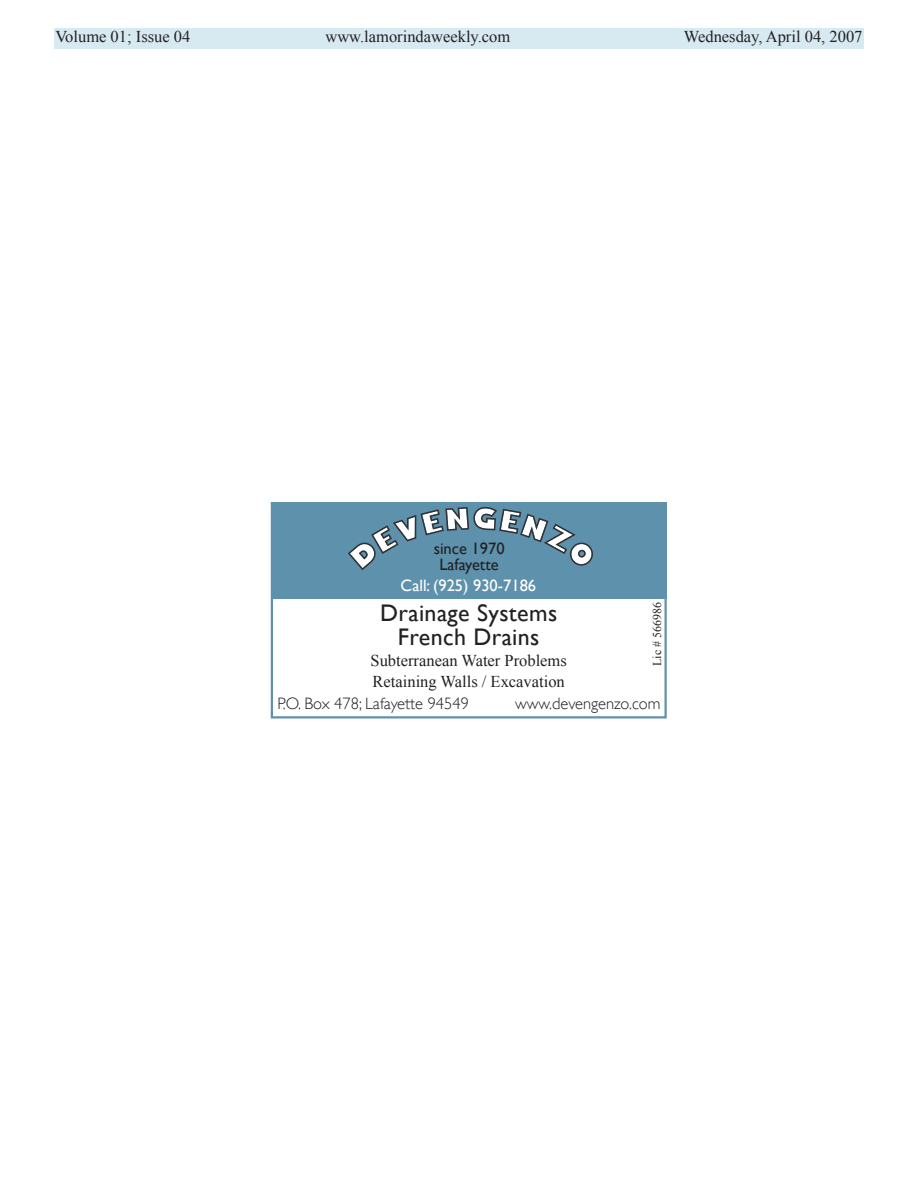
<style>
.page{position:relative;width:918px;height:1188px;background:#fff}
.page>*{position:absolute;margin:0;border:0;box-sizing:border-box;transform-origin:0 0}
.t1{font:24px/24px "Gill Sans";letter-spacing:.015em;color:#232021;text-align:center}
.t2{font:16.5px/21px "Times New Roman";color:#232021}
.t3{font:300 16.5px "Gill Sans";color:#232021}
.t4{font:16.5px "Gill Sans";color:#fff}
.t5{font:16.5px/16.5px "Gill Sans";color:#232021;text-align:center}
.t6{font:12px "Times New Roman";color:#232021}
</style>
<div class="page">
<div style="left:626px;top:28px;width:238px;height:21px;background:#d7e9f1"></div>
<div style="left:54px;top:28px;width:574px;height:21px;background:#d7e9f1"></div>
<div style="left:271px;top:502px;width:396px;height:216px;border:2px solid #5e92ac"></div>
<div style="left:271px;top:502px;width:396px;height:97px;background:#5e92ac"></div>
<svg style="left:348px;top:507px;width:245px;height:63px"></svg>
<p class="t2" style="left:55px;top:26px;width:136px">Volume 01; Issue 04</p>
<p class="t2" style="left:326px;top:26px;width:186px">www.lamorindaweekly.com</p>
<p class="t2" style="left:684px;top:26px;width:180px">Wednesday, April 04, 2007</p>
<p class="t5" style="left:434px;top:540px;width:72px">since 1970<br>Lafayette</p>
<p class="t4" style="left:401px;top:576px;width:137px">Call: (925) 930-7186</p>
<p class="t6" style="left:650px;top:666px;width:65px;rotate:-90deg">Lic # 566986</p>
<h1 class="t1" style="left:380px;top:600px;width:179px">Drainage Systems<br>French Drains</h1>
<p class="t2" style="left:371px;top:650px;width:198px">Subterranean Water Problems<br>Retaining Walls / Excavation</p>
<p class="t3" style="left:277px;top:694px;width:193px">P.O. Box 478; Lafayette 94549</p>
<p class="t3" style="left:515px;top:694px;width:147px">www.devengenzo.com</p>
</div>
